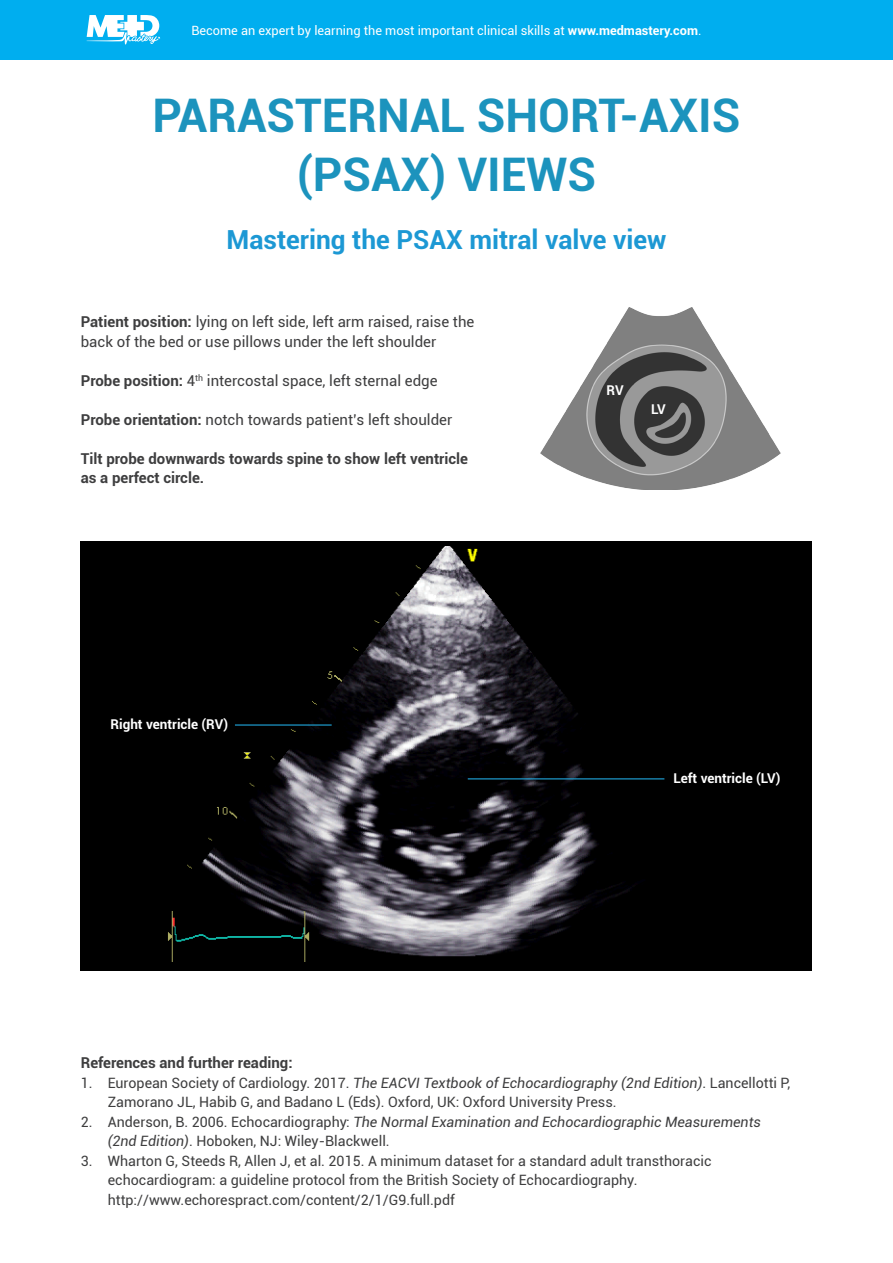
<style>
.page{position:relative;width:893px;height:1263px;background:#fff}
.page>*{position:absolute;margin:0;border:0;box-sizing:border-box;transform-origin:0 0}
.t1{font:700 46.35px/58.5px "Roboto";color:#1c93bd;text-align:center}
.t2{font:700 26.25px "Roboto";color:#1c98d4}
.running_text{font:15px/19.5px "Roboto";color:#3e3e3f}
.running_text-2{font:700 15px/19.5px "Roboto";color:#3e3e3f}
.further_reading_head{font:700 15px "Roboto";color:#3e3e3f}
.t3{font:14.25px/19.5px "Roboto";color:#3e3e3f}
.t4{font:italic 14.25px/19.5px "Roboto";color:#3e3e3f}
.t5{font:700 13.5px "Roboto";color:#fff}
.t6{font:12.75px "Roboto";color:#fff}
.s1{font-weight:700}
.s2{font-style:italic}
.s3{font-style:normal}
</style>
<div class="page">
<div style="left:0;top:0;width:893px;height:60px;background:#00aeef"></div>
<svg style="left:86px;top:15px;width:74px;height:30px"></svg>
<img style="left:541px;top:308px;width:240px;height:182px">
<div style="left:81px;top:542px;width:731px;height:429px;background:#000"></div>
<img style="left:168px;top:547px;width:497px;height:414px">
<div style="left:130px;top:550px;width:146px;height:27px;background:#000"></div>
<hr style="left:468px;top:778px;width:196px;height:1px;background:#20a7de">
<hr style="left:235px;top:724px;width:97px;height:2px;background:#20a7de">
<p class="t6" style="left:191px;top:21px;width:512px">Become an expert by learning the most important clinical skills at <span class="s1">www.medmastery.com</span>.</p>
<h1 class="t1" style="left:152px;top:84px;width:589px">PARASTERNAL SHORT-AXIS (PSAX) VIEWS</h1>
<h2 class="t2" style="left:226px;top:221px;width:441px">Mastering the PSAX mitral valve view</h2>
<p class="running_text" style="left:81px;top:311px;width:395px"><span class="s1">Patient position:</span> lying on left side, left arm raised, raise the back of the bed or use pillows under the left shoulder</p>
<p class="running_text" style="left:81px;top:370px;width:358px"><span class="s1">Probe position:</span> 4<sup>th</sup> intercostal space, left sternal edge</p>
<p class="running_text" style="left:81px;top:409px;width:373px"><span class="s1">Probe orientation:</span> notch towards patient’s left shoulder</p>
<p class="running_text-2" style="left:81px;top:448px;width:389px">Tilt probe downwards towards spine to show left ventricle as a perfect circle.</p>
<p class="t5" style="left:111px;top:715px;width:119px">Right ventricle (RV)</p>
<p class="t5" style="left:607px;top:381px;width:19px">RV</p>
<p class="t5" style="left:651px;top:400px;width:16px">LV</p>
<p class="t5" style="left:673px;top:769px;width:109px">Left ventricle (LV)</p>
<p class="further_reading_head" style="left:81px;top:1052px;width:213px">References and further reading:</p>
<p class="t3" style="left:108px;top:1072px;width:684px;text-indent:-27px">1. European Society of Cardiology. 2017. <span class="s2">The EACVI Textbook of Echocardiography (2nd Edition)</span>. Lancellotti P,<br>Zamorano JL, Habib G, and Badano L (Eds). Oxford, UK: Oxford University Press.</p>
<p class="t4" style="left:108px;top:1111px;width:655px;text-indent:-27px"><span class="s3">2. Anderson, B. 2006. Echocardiography:</span> The Normal Examination and Echocardiographic Measurements (2nd Edition)<span class="s3">. Hoboken, NJ: Wiley-Blackwell.</span></p>
<p class="t3" style="left:108px;top:1150px;width:605px;text-indent:-27px">3. Wharton G, Steeds R, Allen J, et al. 2015. A minimum dataset for a standard adult transthoracic echocardiogram: a guideline protocol from the British Society of Echocardiography. http://www.echorespract.com/content/2/1/G9.full.pdf</p>
</div>
